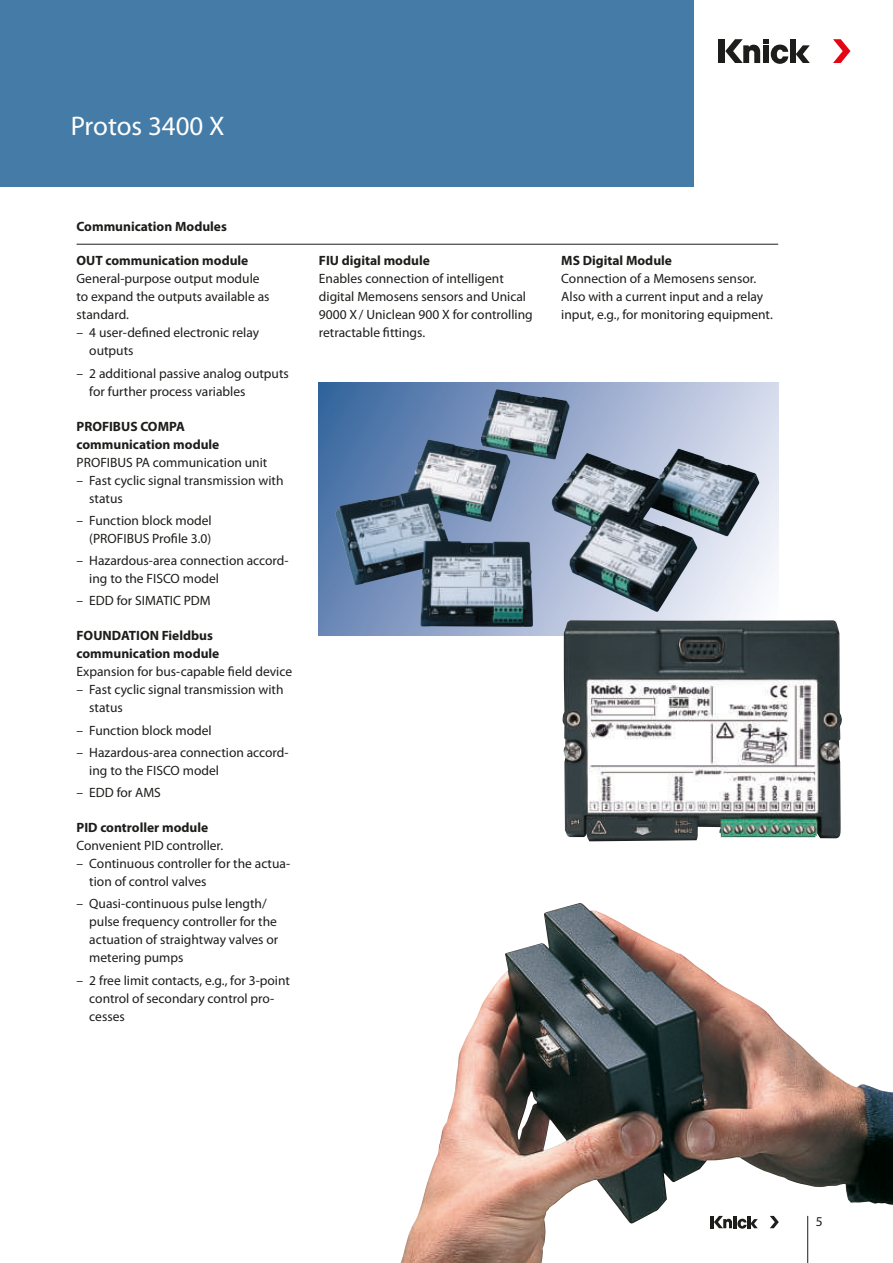
<style>
.page{position:relative;width:893px;height:1263px;background:#fff}
.page>*{position:absolute;margin:0;border:0;box-sizing:border-box;transform-origin:0 0}
.t1{font:27px "Myriad Pro";color:#fff}
.t2{font:13.5px/18px "Myriad Pro";color:#1d1d1b}
.t3{font:700 13.5px/18px "Myriad Pro";color:#1d1d1b}
</style>
<div class="page">
<div style="left:0;top:0;width:693px;height:187px;background:#447ca7"></div>
<div style="left:719px;top:39px;width:6px;height:24px;background:#1d1d1b"></div>
<div style="left:790px;top:39px;width:6px;height:24px;background:#1d1d1b"></div>
<svg style="left:796px;top:45px;width:14px;height:18px"></svg>
<svg style="left:833px;top:39px;width:17px;height:24px"></svg>
<svg style="left:725px;top:39px;width:63px;height:25px"></svg>
<img style="left:401px;top:903px;width:492px;height:360px">
<svg style="left:319px;top:383px;width:459px;height:253px;background:#9ca9bc"></svg>
<img style="left:335px;top:389px;width:235px;height:238px">
<img style="left:562px;top:620px;width:280px;height:221px">
<hr style="left:77px;top:244px;width:701px;height:1px;background:#1d1d1b">
<h1 class="t1" style="left:71px;top:116px;width:155px">Protos 3400 X</h1>
<p class="t3" style="left:77px;top:219px;width:152px">Communication Modules</p>
<p class="t3" style="left:77px;top:253px;width:173px">OUT communication module</p>
<p class="t2" style="left:77px;top:271px;width:195px">General-purpose output module to expand the outputs available as standard.</p>
<p class="t2" style="left:89px;top:325px;width:171px;text-indent:-13px">– 4 user-defined electronic relay outputs</p>
<p class="t2" style="left:89px;top:365px;width:201px;text-indent:-13px">– 2 additional passive analog outputs for further process variables</p>
<p class="t3" style="left:77px;top:418px;width:144px">PROFIBUS COMPA communication module</p>
<p class="t2" style="left:77px;top:454px;width:192px">PROFIBUS PA communication unit</p>
<p class="t2" style="left:89px;top:472px;width:196px;text-indent:-13px">– Fast cyclic signal transmission with status</p>
<p class="t2" style="left:77px;top:512px;width:137px;text-align:right">– Function block model (PROFIBUS Profile 3.0)</p>
<p class="t2" style="left:89px;top:553px;width:201px;text-indent:-13px">– Hazardous-area connection accord&shy;ing to the FISCO model</p>
<p class="t2" style="left:77px;top:593px;width:136px">– EDD for SIMATIC PDM</p>
<p class="t3" style="left:77px;top:628px;width:144px">FOUNDATION Fieldbus communication module</p>
<p class="t2" style="left:77px;top:664px;width:217px">Expansion for bus-capable field device</p>
<p class="t2" style="left:89px;top:682px;width:196px;text-indent:-13px">– Fast cyclic signal transmission with status</p>
<p class="t2" style="left:77px;top:722px;width:137px">– Function block model</p>
<p class="t2" style="left:89px;top:744px;width:201px;text-indent:-13px">– Hazardous-area connection accord&shy;ing to the FISCO model</p>
<p class="t2" style="left:77px;top:785px;width:86px">– EDD for AMS</p>
<p class="t3" style="left:77px;top:820px;width:133px">PID controller module</p>
<p class="t2" style="left:77px;top:838px;width:148px">Convenient PID controller.</p>
<p class="t2" style="left:89px;top:856px;width:202px;text-indent:-13px">– Continuous controller for the actua&shy;tion of control valves</p>
<p class="t2" style="left:89px;top:896px;width:190px;text-indent:-13px">– Quasi-continuous pulse length/ pulse frequency controller for the actuation of straightway valves or metering pumps</p>
<p class="t2" style="left:89px;top:972px;width:202px;text-indent:-13px">– 2 free limit contacts, e.g., for 3-point control of secondary control pro&shy;cesses</p>
<p class="t3" style="left:319px;top:253px;width:112px">FIU digital module</p>
<p class="t2" style="left:319px;top:271px;width:215px">Enables connection of intelligent digital Memosens sensors and Unical 9000 X / Uniclean 900 X for controlling retractable fittings.</p>
<p class="t3" style="left:561px;top:253px;width:112px">MS Digital Module</p>
<p class="t2" style="left:561px;top:271px;width:213px">Connection of a Memosens sensor.<br>Also with a current input and a relay input, e.g., for monitoring equipment.</p>
<p class="t2" style="left:816px;top:1213px;width:8px">5</p>
</div>
